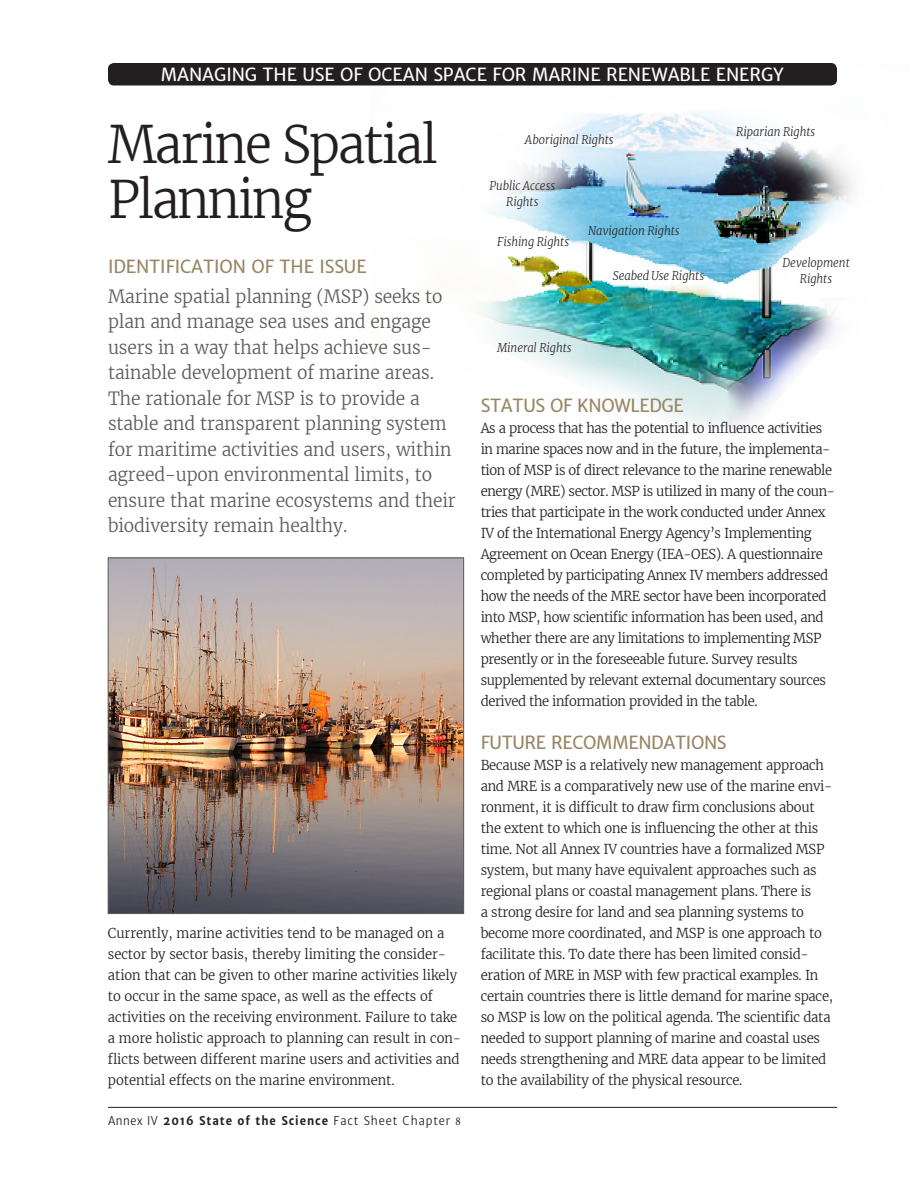
<style>
.page{position:relative;width:918px;height:1188px;background:#fff}
.page>*{position:absolute;margin:0;border:0;box-sizing:border-box;transform-origin:0 0}
.A_Head_1{font:300 51px/55.5px "Merriweather";letter-spacing:-.04em;color:#231f20}
.A_Intro{font:300 18px/25.5px "Merriweather";letter-spacing:-.005em;color:#5c5c5c}
.A_1_1_1_head{font:18px "Merriweather Sans";letter-spacing:-.02em;color:#988765}
.A_1_1_1_head-2{font:18px "Merriweather Sans";letter-spacing:-.005em;color:#fff}
.bod2No{font:300 13.5px/21px "Merriweather";letter-spacing:-.02em;color:#231f20}
.A_1_1_Head{font:italic 300 12.15px/16.2px "Merriweather";letter-spacing:-.005em;color:#231f20;text-align:center;scale:.92 1}
.t1{font:12px "Merriweather Sans";letter-spacing:.08em;color:#231f20;scale:.9 1}
.s1{font-weight:700}
.s2{font-family:"Minion Pro"}
</style>
<div class="page">
<hr style="left:108px;top:1107px;width:729px;height:1px;background:#231f20">
<img style="left:481px;top:64px;width:372px;height:366px">
<div style="left:108px;top:63px;width:729px;height:23px;background:#231f20;border-radius:6px"></div>
<img style="left:110px;top:560px;width:352px;height:352px">
<div style="left:108px;top:558px;width:356px;height:356px;border:1px solid #5c5c5c"></div>
<p class="A_1_1_1_head-2" style="left:161px;top:63px;width:625px">MANAGING THE USE OF OCEAN SPACE FOR MARINE RENEWABLE ENERGY</p>
<p class="A_Head_1" style="left:108px;top:117px;width:331px">Marine Spatial<br>Planning</p>
<p class="A_1_1_1_head" style="left:108px;top:255px;width:260px">IDENTIFICATION OF THE ISSUE</p>
<p class="A_Intro" style="left:108px;top:284px;width:349px">Marine spatial planning (MSP) seeks to plan and manage sea uses and engage users in a way that helps achieve sus&shy;tainable development of marine areas.<br>The rationale for MSP is to provide a stable and transparent planning system for maritime activities and users, within agreed-upon environmental limits, to ensure that marine ecosystems and their biodiversity remain healthy.</p>
<p class="A_1_1_Head" style="left:736px;top:123px;width:88px">Riparian Rights</p>
<p class="A_1_1_Head" style="left:525px;top:132px;width:98px">Aboriginal Rights</p>
<p class="A_1_1_Head" style="left:490px;top:178px;width:73px">Public Access<br>Rights</p>
<p class="A_1_1_Head" style="left:588px;top:222px;width:101px">Navigation Rights</p>
<p class="A_1_1_Head" style="left:497px;top:233px;width:80px">Fishing Rights</p>
<p class="A_1_1_Head" style="left:782px;top:255px;width:75px">Development<br>Rights</p>
<p class="A_1_1_Head" style="left:613px;top:267px;width:101px">Seabed Use Rights</p>
<p class="A_1_1_Head" style="left:497px;top:340px;width:83px">Mineral Rights</p>
<p class="A_1_1_1_head" style="left:481px;top:394px;width:205px">STATUS OF KNOWLEDGE</p>
<p class="bod2No" style="left:481px;top:418px;width:356px">As a process that has the potential to influence activities in marine spaces now and in the future, the implementa&shy;tion of MSP is of direct relevance to the marine renewable energy (MRE) sector. MSP is utilized in many of the coun&shy;tries that participate in the work conducted under Annex IV of the International Energy Agency’s Implementing Agreement on Ocean Energy (IEA-OES). A questionnaire completed by participating Annex IV members addressed how the needs of the MRE sector have been incorporated into MSP, how scientific information has been used, and whether there are any limitations to implementing MSP presently or in the foreseeable future. Survey results supplemented by relevant external documentary sources derived the information provided in the table.</p>
<p class="A_1_1_1_head" style="left:481px;top:732px;width:247px">FUTURE RECOMMENDATIONS</p>
<p class="bod2No" style="left:481px;top:755px;width:354px">Because MSP is a relatively new management approach and MRE is a comparatively new use of the marine envi&shy;ronment, it is difficult to draw firm conclusions about the extent to which one is influencing the other at this time. Not all Annex IV countries have a formalized MSP system, but many have equivalent approaches such as regional plans or coastal management plans. There is<br>a strong desire for land and sea planning systems to become more coordinated, and MSP is one approach to facilitate this. To date there has been limited consid&shy;eration of MRE in MSP with few practical examples. In certain countries there is little demand for marine space, so MSP is low on the political agenda. The scientific data needed to support planning of marine and coastal uses needs strengthening and MRE data appear to be limited to the availability of the physical resource.</p>
<p class="bod2No" style="left:108px;top:923px;width:355px">Currently, marine activities tend to be managed on a sector by sector basis, thereby limiting the consider&shy;ation that can be given to other marine activities likely to occur in the same space, as well as the effects of activities on the receiving environment. Failure to take a more holistic approach to planning can result in con&shy;flicts between different marine users and activities and potential effects on the marine environment.</p>
<p class="t1" style="left:108px;top:1113px;width:394px">Annex IV <span class="s1">2016 State of the Science</span> Fact Sheet Chapter <span class="s2">8</span></p>
</div>
